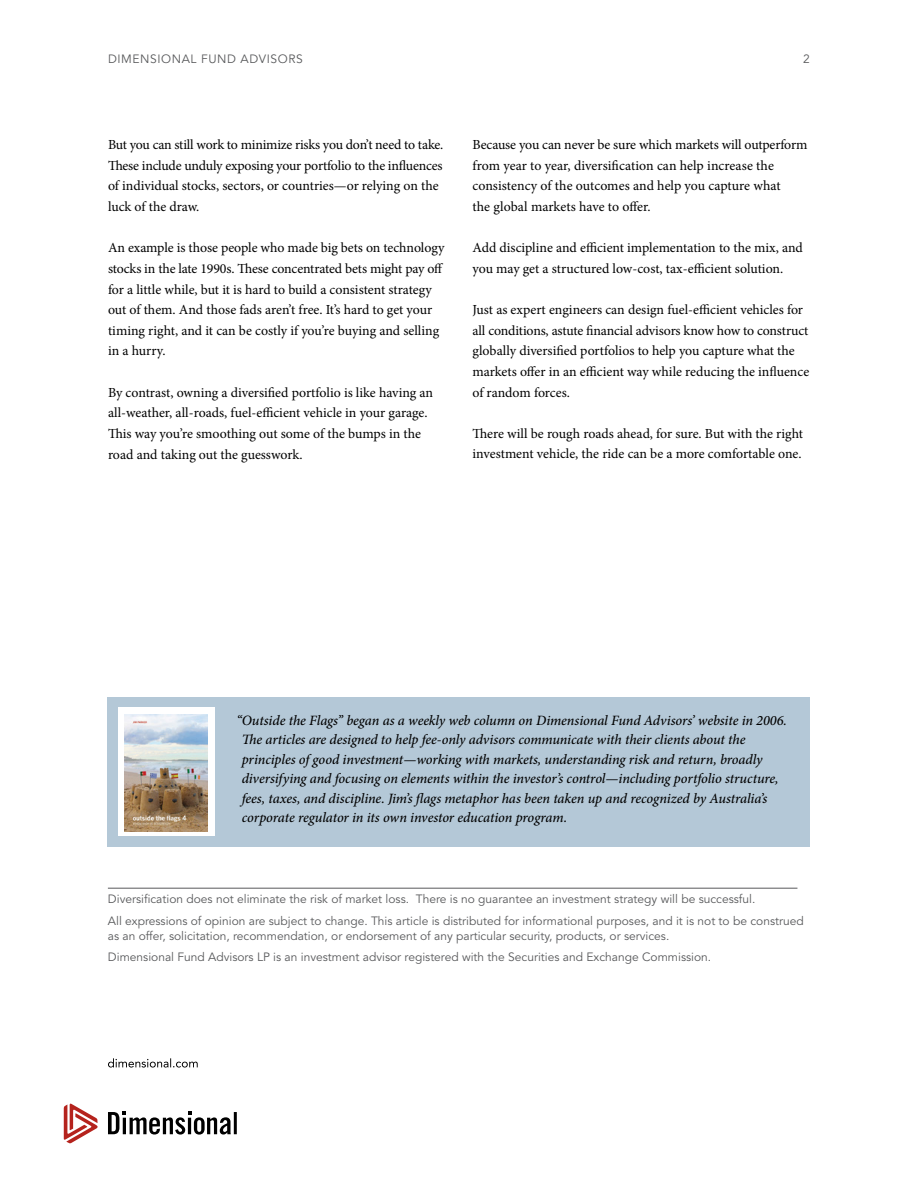
<style>
.page{position:relative;width:918px;height:1188px;background:#fff}
.page>*{position:absolute;margin:0;border:0;box-sizing:border-box;transform-origin:0 0}
.t1{font:italic 500 14.25px/19.5px "Minion Pro";letter-spacing:-.01em;color:#000}
.t2{font:13.8px/20.5px "Minion Pro";letter-spacing:-.005em;color:#000}
.t3{font:12px/21.5px "Avenir LT Std";color:#58595b}
.t4{font:12px "Avenir LT Std";letter-spacing:.05em;color:#58595b}
</style>
<div class="page">
<svg style="left:108px;top:1058px;width:90px;height:10px"></svg>
<svg style="left:64px;top:1104px;width:34px;height:39px"></svg>
<svg style="left:108px;top:1112px;width:129px;height:23px"></svg>
<div style="left:108px;top:697px;width:702px;height:149px;background:#b4c8d7"></div>
<div style="left:118px;top:708px;width:96px;height:128px;background:#fff"></div>
<img style="left:124px;top:714px;width:84px;height:117px">
<hr style="left:108px;top:888px;width:689px;height:1px;background:#58595b">
<p class="t4" style="left:108px;top:52px;width:196px">DIMENSIONAL FUND ADVISORS</p>
<p class="t3" style="left:803px;top:49px;width:8px">2</p>
<p class="t2" style="left:108px;top:135px;width:337px">But you can still work to minimize risks you don’t need to take.<br>These include unduly exposing your portfolio to the influences of individual stocks, sectors, or countries—or relying on the luck of the draw.</p>
<p class="t2" style="left:108px;top:238px;width:338px">An example is those people who made big bets on technology stocks in the late 1990s. These concentrated bets might pay off for a little while, but it is hard to build a consistent strategy out of them. And those fads aren’t free. It’s hard to get your timing right, and it can be costly if you’re buying and selling in a hurry.</p>
<p class="t2" style="left:108px;top:382px;width:327px">By contrast, owning a diversified portfolio is like having an all-weather, all-roads, fuel-efficient vehicle in your garage.<br>This way you’re smoothing out some of the bumps in the road and taking out the guesswork.</p>
<p class="t2" style="left:472px;top:135px;width:337px">Because you can never be sure which markets will outperform from year to year, diversification can help increase the consistency of the outcomes and help you capture what<br>the global markets have to offer.</p>
<p class="t2" style="left:472px;top:238px;width:332px">Add discipline and efficient implementation to the mix, and you may get a structured low-cost, tax-efficient solution.</p>
<p class="t2" style="left:472px;top:300px;width:338px">Just as expert engineers can design fuel-efficient vehicles for all conditions, astute financial advisors know how to construct globally diversified portfolios to help you capture what the markets offer in an efficient way while reducing the influence of random forces.</p>
<p class="t2" style="left:472px;top:423px;width:332px">There will be rough roads ahead, for sure. But with the right investment vehicle, the ride can be a more comfortable one.</p>
<p class="t1" style="left:242px;top:710px;width:547px;text-indent:-5px">‘‘Outside the Flags’’ began as a weekly web column on Dimensional Fund Advisors’ website in 2006.<br>The articles are designed to help fee-only advisors communicate with their clients about the principles of good investment—working with markets, understanding risk and return, broadly diversifying and focusing on elements within the investor’s control—including portfolio structure, fees, taxes, and discipline. Jim’s flags metaphor has been taken up and recognized by Australia’s corporate regulator in its own investor education program.</p>
<p class="t3" style="left:108px;top:889px;width:697px">Diversification does not eliminate the risk of market loss. There is no guarantee an investment strategy will be successful.<br>All expressions of opinion are subject to change. This article is distributed for informational purposes, and it is not to be construed</p>
<p class="t3" style="left:108px;top:925px;width:605px">as an offer, solicitation, recommendation, or endorsement of any particular security, products, or services.<br>Dimensional Fund Advisors LP is an investment advisor registered with the Securities and Exchange Commission.</p>
</div>
